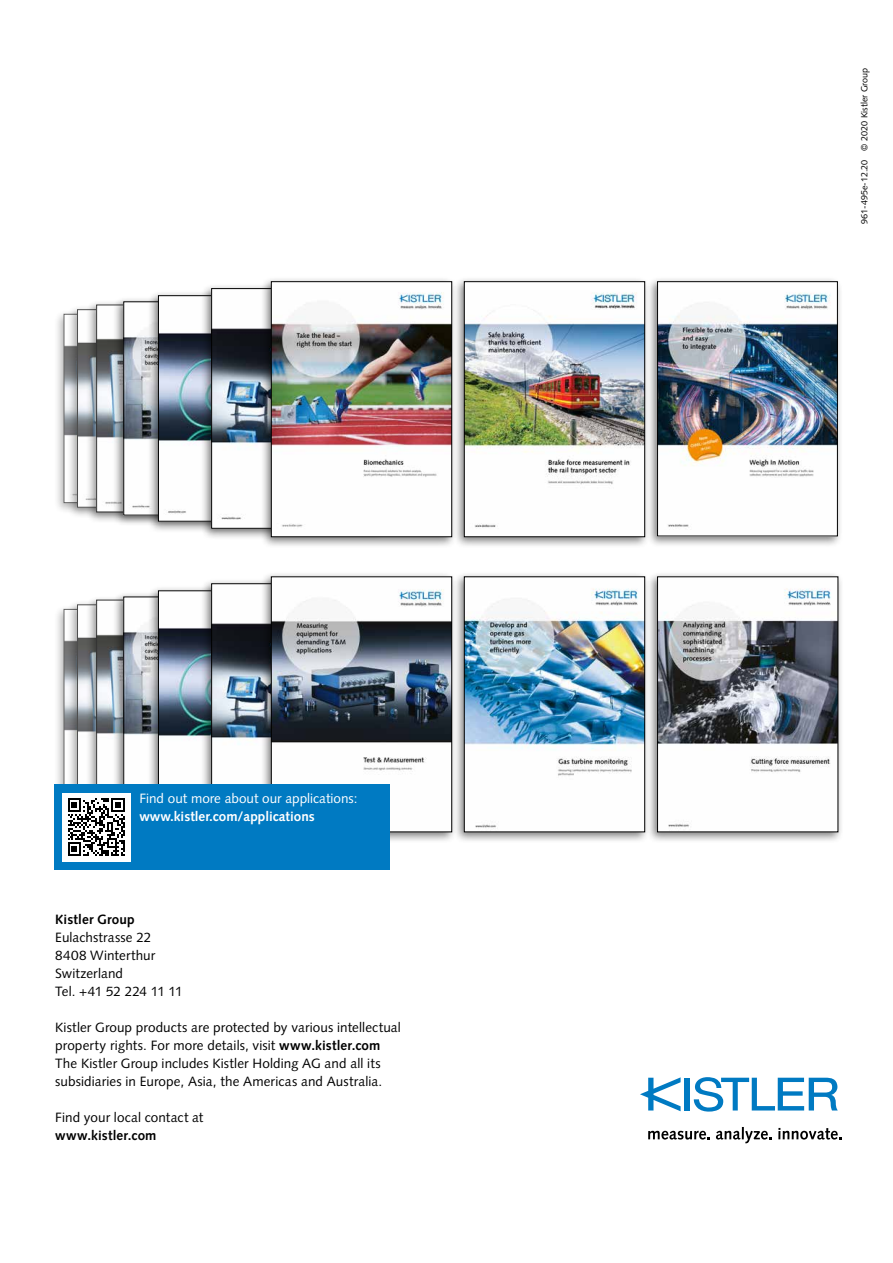
<style>
.page{position:relative;width:893px;height:1263px;background:#fff}
.page>*{position:absolute;margin:0;border:0;box-sizing:border-box;transform-origin:0 0}
.t1{font:13.5px/18px "Syntax LT Std";letter-spacing:.005em;color:#000}
.t2{font:13.5px "Syntax LT Std";color:#fff}
.t3{font:700 13.5px "Syntax LT Std";color:#fff}
.t4{font:700 13.5px "Syntax LT Std";letter-spacing:.015em;color:#000}
.t5{font:9px "Syntax LT Std";color:#000}
.s1{font-weight:700}
</style>
<div class="page">
<div style="left:53px;top:604px;width:150px;height:205px;background:#000;opacity:.5"></div>
<div style="left:53px;top:309px;width:150px;height:205px;background:#000;opacity:.5"></div>
<div style="left:66px;top:599px;width:157px;height:215px;background:#000;opacity:.5"></div>
<img style="left:79px;top:606px;width:6px;height:178px">
<div style="left:66px;top:304px;width:157px;height:215px;background:#000;opacity:.5"></div>
<img style="left:79px;top:311px;width:6px;height:194px">
<div style="left:85px;top:595px;width:163px;height:224px;background:#000;opacity:.5"></div>
<img style="left:98px;top:602px;width:14px;height:182px">
<div style="left:85px;top:300px;width:163px;height:224px;background:#000;opacity:.5"></div>
<img style="left:98px;top:307px;width:14px;height:203px">
<div style="left:112px;top:592px;width:168px;height:230px;background:#000;opacity:.5"></div>
<img style="left:125px;top:599px;width:22px;height:185px">
<div style="left:112px;top:296px;width:168px;height:231px;background:#000;opacity:.5"></div>
<img style="left:125px;top:304px;width:22px;height:209px">
<div style="left:147px;top:585px;width:177px;height:243px;background:#000;opacity:.5"></div>
<img style="left:160px;top:592px;width:40px;height:192px">
<div style="left:147px;top:290px;width:177px;height:243px;background:#000;opacity:.5"></div>
<img style="left:160px;top:297px;width:40px;height:222px">
<div style="left:200px;top:578px;width:187px;height:257px;background:#000;opacity:.5"></div>
<img style="left:213px;top:585px;width:47px;height:199px">
<div style="left:200px;top:283px;width:187px;height:257px;background:#000;opacity:.5"></div>
<img style="left:213px;top:290px;width:47px;height:237px">
<div style="left:260px;top:571px;width:198px;height:273px;background:#000;opacity:.5"></div>
<img style="left:273px;top:579px;width:177px;height:251px">
<div style="left:271px;top:576px;width:181px;height:256px;border:1px solid #000"></div>
<div style="left:260px;top:276px;width:198px;height:272px;background:#000;opacity:.5"></div>
<img style="left:273px;top:283px;width:177px;height:252px">
<div style="left:271px;top:281px;width:181px;height:256px;border:1px solid #000"></div>
<div style="left:453px;top:571px;width:198px;height:273px;background:#000;opacity:.5"></div>
<img style="left:466px;top:578px;width:177px;height:252px">
<div style="left:464px;top:576px;width:181px;height:256px;border:1px solid #000"></div>
<div style="left:453px;top:276px;width:198px;height:272px;background:#000;opacity:.5"></div>
<img style="left:466px;top:283px;width:177px;height:252px">
<div style="left:464px;top:281px;width:181px;height:256px;border:1px solid #000"></div>
<div style="left:646px;top:571px;width:198px;height:273px;background:#000;opacity:.5"></div>
<img style="left:659px;top:578px;width:177px;height:252px">
<div style="left:657px;top:576px;width:181px;height:256px;border:1px solid #000"></div>
<div style="left:646px;top:276px;width:197px;height:271px;background:#000;opacity:.5"></div>
<img style="left:659px;top:283px;width:177px;height:251px">
<div style="left:657px;top:281px;width:181px;height:255px;border:1px solid #000"></div>
<div style="left:54px;top:784px;width:336px;height:86px;background:#007ac2"></div>
<div style="left:63px;top:793px;width:68px;height:68px;background:#fff"></div>
<svg style="left:68px;top:798px;width:57px;height:58px"></svg>
<div style="left:685px;top:1078px;width:5px;height:32px;background:#007ac2"></div>
<svg style="left:694px;top:1077px;width:144px;height:34px"></svg>
<svg style="left:640px;top:1077px;width:41px;height:34px"></svg>
<svg style="left:648px;top:1131px;width:62px;height:8px"></svg>
<svg style="left:716px;top:1127px;width:56px;height:16px"></svg>
<svg style="left:778px;top:1128px;width:63px;height:11px"></svg>
<p class="t2" style="left:139px;top:790px;width:220px">Find out more about our applications:</p>
<p class="t3" style="left:139px;top:809px;width:177px">www.kistler.com/applications</p>
<p class="t4" style="left:55px;top:911px;width:81px">Kistler Group</p>
<p class="t1" style="left:55px;top:928px;width:129px">Eulachstrasse 22<br>8408 Winterthur<br>Switzerland<br>Tel. +41 52 224 11 11</p>
<p class="t1" style="left:55px;top:1018px;width:347px">Kistler Group products are protected by various intellectual property rights. For more details, visit <span class="s1">www.kistler.com </span>The Kistler Group includes Kistler Holding AG and all its subsidiaries in Europe, Asia, the Americas and Australia.</p>
<p class="t1" style="left:55px;top:1108px;width:150px">Find your local contact at</p>
<p class="t4" style="left:55px;top:1127px;width:103px">www.kistler.com</p>
<p class="t5" style="left:859px;top:224px;width:157px;rotate:-90deg">961-495e-12.20 © 2020 Kistler Group</p>
</div>
